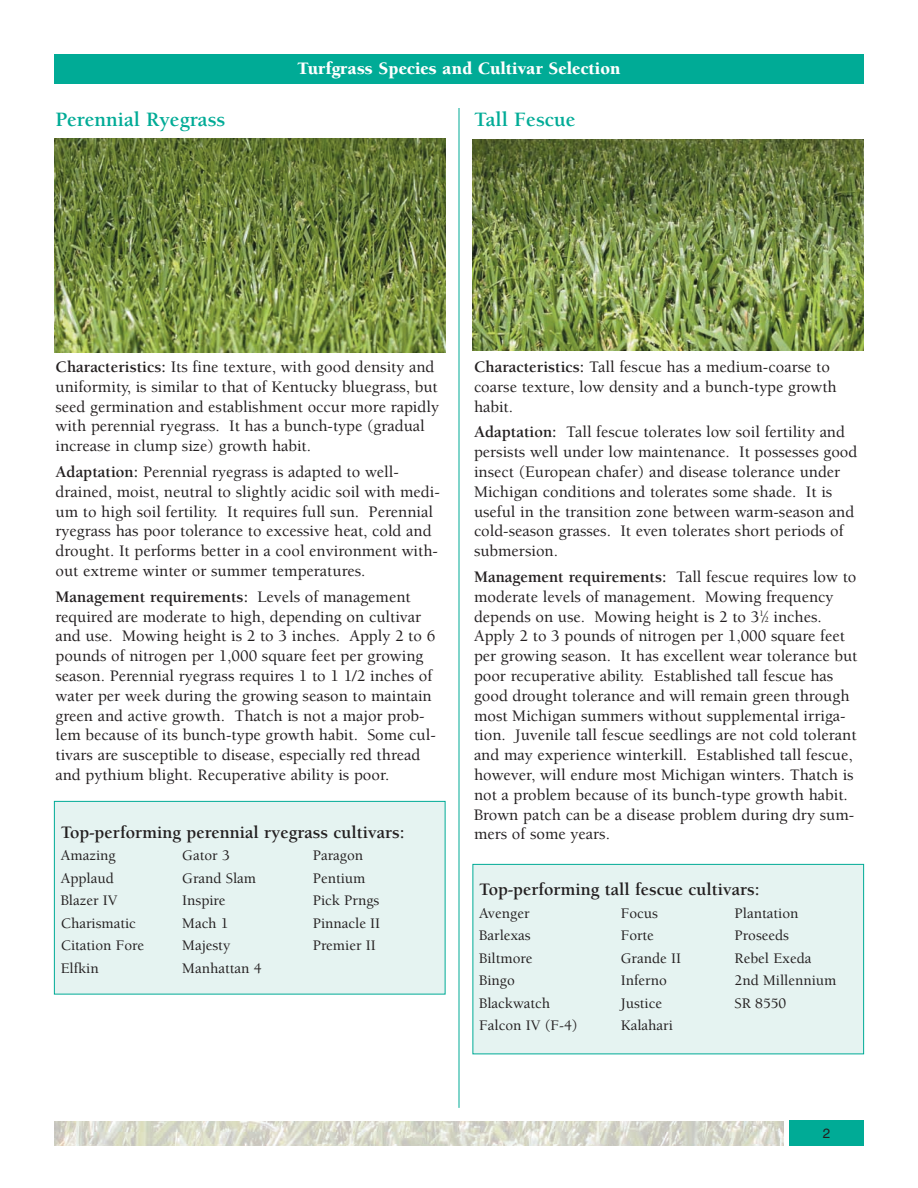
<style>
.page{position:relative;width:918px;height:1188px;background:#fff}
.page>*{position:absolute;margin:0;border:0;box-sizing:border-box;transform-origin:0 0}
.t1{font:700 21px "Berkeley";color:#00ab96}
.t2{font:700 18px "Berkeley";color:#231f20}
.t3{font:900 18px "Berkeley";color:#fff}
.t4{font:500 16.5px/19.8px "Berkeley";color:#231f20}
.t5{font:500 15px "Berkeley";color:#231f20}
.t6{font:13.5px "Helvetica";color:#231f20}
.s1{font-weight:700}
.s2{font-size:8.25px}
</style>
<div class="page">
<img style="left:54px;top:1121px;width:729px;height:25px">
<div style="left:789px;top:1121px;width:75px;height:25px;background:#00ab96"></div>
<div style="left:54px;top:54px;width:810px;height:30px;background:#00ab96"></div>
<div style="left:54px;top:801px;width:391px;height:193px;background:#e5f3f1"></div>
<div style="left:54px;top:801px;width:392px;height:193px;border:1px solid #00ab96"></div>
<img style="left:54px;top:139px;width:391px;height:213px">
<img style="left:472px;top:139px;width:392px;height:212px">
<div style="left:473px;top:864px;width:391px;height:190px;background:#e5f3f1"></div>
<div style="left:473px;top:864px;width:391px;height:190px;border:1px solid #00ab96"></div>
<hr style="left:459px;top:108px;width:1px;height:1000px;background:#00ab96">
<p class="t1" style="left:56px;top:111px;width:172px">Perennial Ryegrass</p>
<p class="t3" style="left:298px;top:61px;width:324px">Turfgrass Species and Cultivar Selection</p>
<p class="t1" style="left:474px;top:111px;width:103px">Tall Fescue</p>
<p class="t4" style="left:56px;top:358px;width:385px"><span class="s1">Characteristics:</span> Its fine texture, with good density and uniformity, is similar to that of Kentucky bluegrass, but seed germination and establishment occur more rapidly with perennial ryegrass. It has a bunch-type (gradual increase in clump size) growth habit.</p>
<p class="t4" style="left:56px;top:463px;width:386px"><span class="s1">Adaptation:</span> Perennial ryegrass is adapted to well&shy;drained, moist, neutral to slightly acidic soil with medi&shy;um to high soil fertility. It requires full sun. Perennial ryegrass has poor tolerance to excessive heat, cold and drought. It performs better in a cool environment with&shy;out extreme winter or summer temperatures.</p>
<p class="t4" style="left:56px;top:588px;width:382px"><span class="s1">Management requirements:</span> Levels of management required are moderate to high, depending on cultivar and use. Mowing height is 2 to 3 inches. Apply 2 to 6 pounds of nitrogen per 1,000 square feet per growing season. Perennial ryegrass requires 1 to 1 1/2 inches of water per week during the growing season to maintain green and active growth. Thatch is not a major prob&shy;lem because of its bunch-type growth habit. Some cul&shy;tivars are susceptible to disease, especially red thread and pythium blight. Recuperative ability is poor.</p>
<p class="t2" style="left:61px;top:825px;width:345px">Top-performing perennial ryegrass cultivars:</p>
<p class="t5" style="left:61px;top:849px;width:56px">Amazing</p>
<p class="t5" style="left:182px;top:849px;width:49px">Gator 3</p>
<p class="t5" style="left:313px;top:849px;width:52px">Paragon</p>
<p class="t5" style="left:61px;top:872px;width:55px">Applaud</p>
<p class="t5" style="left:182px;top:872px;width:75px">Grand Slam</p>
<p class="t5" style="left:313px;top:872px;width:54px">Pentium</p>
<p class="t5" style="left:61px;top:894px;width:58px">Blazer IV</p>
<p class="t5" style="left:182px;top:894px;width:45px">Inspire</p>
<p class="t5" style="left:313px;top:894px;width:68px">Pick Prngs</p>
<p class="t5" style="left:61px;top:917px;width:77px">Charismatic</p>
<p class="t5" style="left:182px;top:917px;width:48px">Mach 1</p>
<p class="t5" style="left:313px;top:917px;width:69px">Pinnacle II</p>
<p class="t5" style="left:61px;top:939px;width:85px">Citation Fore</p>
<p class="t5" style="left:182px;top:939px;width:50px">Majesty</p>
<p class="t5" style="left:313px;top:939px;width:65px">Premier II</p>
<p class="t5" style="left:61px;top:962px;width:40px">Elfkin</p>
<p class="t5" style="left:182px;top:962px;width:81px">Manhattan 4</p>
<p class="t4" style="left:474px;top:358px;width:364px"><span class="s1">Characteristics:</span> Tall fescue has a medium-coarse to coarse texture, low density and a bunch-type growth habit.</p>
<p class="t4" style="left:474px;top:424px;width:385px"><span class="s1">Adaptation:</span> Tall fescue tolerates low soil fertility and persists well under low maintenance. It possesses good insect (European chafer) and disease tolerance under Michigan conditions and tolerates some shade. It is useful in the transition zone between warm-season and cold-season grasses. It even tolerates short periods of submersion.</p>
<p class="t4" style="left:474px;top:568px;width:385px"><span class="s1">Management requirements:</span> Tall fescue requires low to moderate levels of management. Mowing frequency depends on use. Mowing height is 2 to 3<sup>1</sup>⁄<span class="s2">2</span> inches.<br>Apply 2 to 3 pounds of nitrogen per 1,000 square feet per growing season. It has excellent wear tolerance but poor recuperative ability. Established tall fescue has good drought tolerance and will remain green through most Michigan summers without supplemental irriga&shy;tion. Juvenile tall fescue seedlings are not cold tolerant and may experience winterkill. Established tall fescue, however, will endure most Michigan winters. Thatch is not a problem because of its bunch-type growth habit.<br>Brown patch can be a disease problem during dry sum&shy;mers of some years.</p>
<p class="t2" style="left:479px;top:882px;width:282px">Top-performing tall fescue cultivars:</p>
<p class="t5" style="left:479px;top:907px;width:52px">Avenger</p>
<p class="t5" style="left:621px;top:907px;width:39px">Focus</p>
<p class="t5" style="left:735px;top:907px;width:65px">Plantation</p>
<p class="t5" style="left:479px;top:930px;width:53px">Barlexas</p>
<p class="t5" style="left:621px;top:930px;width:35px">Forte</p>
<p class="t5" style="left:735px;top:930px;width:56px">Proseeds</p>
<p class="t5" style="left:479px;top:952px;width:55px">Biltmore</p>
<p class="t5" style="left:621px;top:952px;width:62px">Grande II</p>
<p class="t5" style="left:735px;top:952px;width:78px">Rebel Exeda</p>
<p class="t5" style="left:479px;top:975px;width:37px">Bingo</p>
<p class="t5" style="left:621px;top:975px;width:48px">Inferno</p>
<p class="t5" style="left:735px;top:975px;width:103px">2nd Millennium</p>
<p class="t5" style="left:479px;top:997px;width:72px">Blackwatch</p>
<p class="t5" style="left:621px;top:997px;width:43px">Justice</p>
<p class="t5" style="left:735px;top:997px;width:53px">SR 8550</p>
<p class="t5" style="left:479px;top:1020px;width:100px">Falcon IV (F-4)</p>
<p class="t5" style="left:621px;top:1020px;width:54px">Kalahari</p>
<p class="t6" style="left:823px;top:1128px;width:9px">2</p>
</div>
